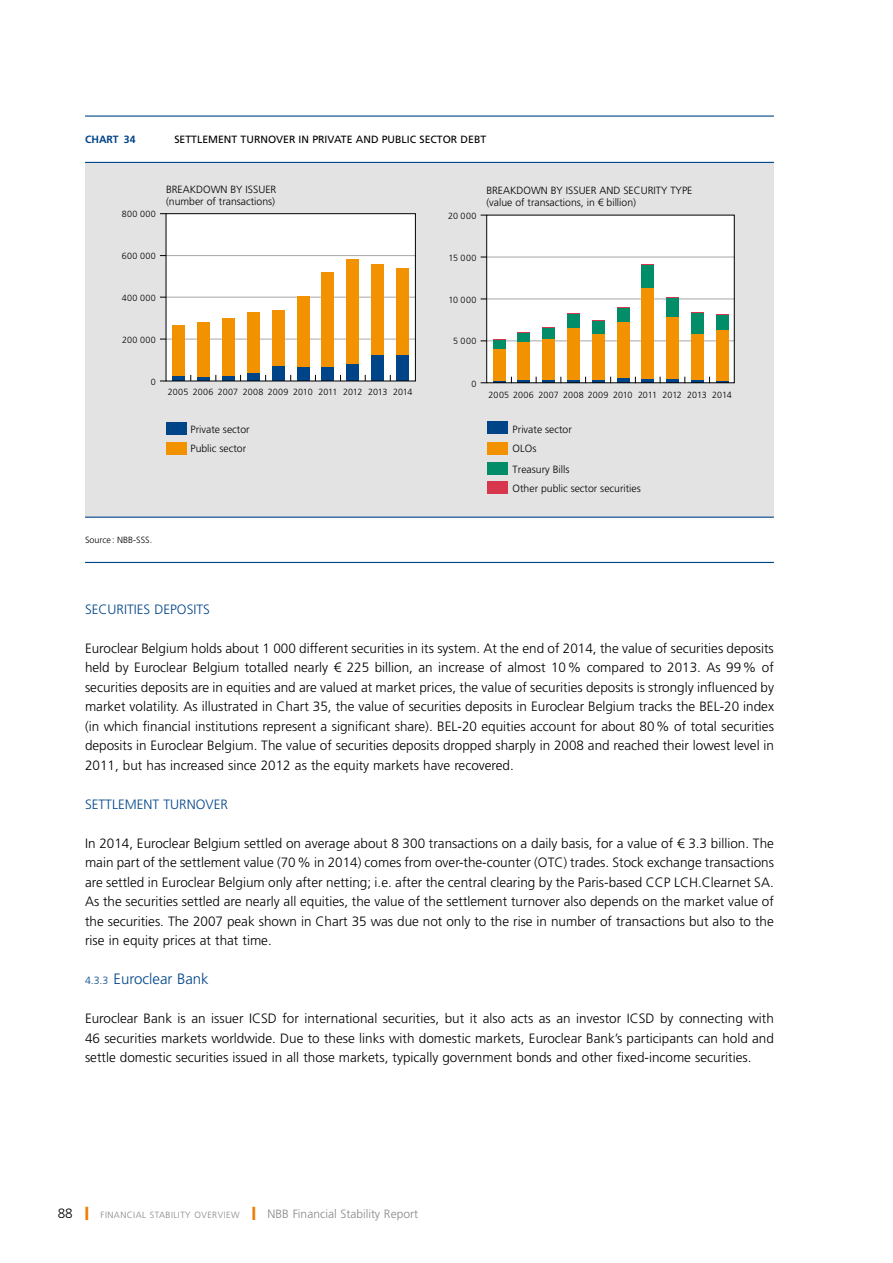
<style>
.page{position:relative;width:893px;height:1263px;background:#fff}
.page>*{position:absolute;margin:0;border:0;box-sizing:border-box;transform-origin:0 0}
.t1{font:300 15px "Frutiger LT";color:#048}
.t2{font:300 13.5px/19.5px "Frutiger LT";color:#000;text-align:justify}
.t3{font:300 13.5px "Frutiger LT";color:#048}
.t4{font:300 12px "Frutiger LT";color:#878787}
.t5{font:300 10.5px/19.4px "Frutiger LT";color:#000}
.t6{font:10.5px "Frutiger LT";color:#000}
.t7{font:700 10.5px "Frutiger LT";color:#048}
.t8{font:300 9px "Frutiger LT";color:#000}
.s1{font-size:10.5px}
.s2{font-size:13.5px;color:#000}
.s3{color:#ef7d04}
.s4{font-size:9px}
</style>
<div class="page">
<div style="left:85px;top:162px;width:689px;height:355px;background:#e3e3e3"></div>
<hr style="left:85px;top:116px;width:689px;height:1px;background:#048">
<hr style="left:85px;top:162px;width:689px;height:1px;background:#048">
<hr style="left:85px;top:517px;width:689px;height:1px;background:#048">
<hr style="left:85px;top:562px;width:689px;height:1px;background:#048">
<div style="left:487px;top:215px;width:247px;height:168px;background:#fff"></div>
<div style="left:166px;top:214px;width:249px;height:167px;background:#fff"></div>
<hr style="left:486px;top:257px;width:249px;height:1px;background:#a8a8a7">
<hr style="left:486px;top:299px;width:249px;height:1px;background:#a8a8a7">
<hr style="left:486px;top:340px;width:249px;height:1px;background:#a8a8a7">
<div style="left:493px;top:348px;width:12px;height:33px;background:#f39200"></div>
<div style="left:493px;top:340px;width:12px;height:8px;background:#008d68"></div>
<svg style="left:517px;top:379px;width:13px;height:2px"></svg>
<div style="left:517px;top:342px;width:13px;height:37px;background:#f39200"></div>
<div style="left:517px;top:333px;width:13px;height:9px;background:#008d68"></div>
<div style="left:542px;top:338px;width:13px;height:42px;background:#f39200"></div>
<div style="left:542px;top:328px;width:13px;height:10px;background:#008d68"></div>
<svg style="left:567px;top:380px;width:12px;height:1px"></svg>
<div style="left:567px;top:328px;width:12px;height:52px;background:#f39200"></div>
<div style="left:567px;top:314px;width:12px;height:14px;background:#008d68"></div>
<svg style="left:567px;top:313px;width:12px;height:1px"></svg>
<svg style="left:592px;top:380px;width:12px;height:1px"></svg>
<div style="left:592px;top:334px;width:12px;height:46px;background:#f39200"></div>
<div style="left:592px;top:321px;width:12px;height:13px;background:#008d68"></div>
<div style="left:617px;top:378px;width:12px;height:5px;background:#048"></div>
<div style="left:617px;top:322px;width:12px;height:56px;background:#f39200"></div>
<div style="left:617px;top:308px;width:12px;height:14px;background:#008d68"></div>
<svg style="left:617px;top:307px;width:12px;height:1px"></svg>
<div style="left:641px;top:378px;width:13px;height:5px;background:#048"></div>
<div style="left:641px;top:287px;width:13px;height:91px;background:#f39200"></div>
<div style="left:641px;top:265px;width:13px;height:22px;background:#008d68"></div>
<svg style="left:641px;top:264px;width:13px;height:1px"></svg>
<div style="left:666px;top:378px;width:13px;height:5px;background:#048"></div>
<div style="left:666px;top:316px;width:13px;height:62px;background:#f39200"></div>
<div style="left:666px;top:297px;width:13px;height:19px;background:#008d68"></div>
<svg style="left:666px;top:297px;width:13px;height:1px"></svg>
<svg style="left:691px;top:380px;width:12px;height:1px"></svg>
<div style="left:691px;top:334px;width:12px;height:46px;background:#f39200"></div>
<div style="left:691px;top:313px;width:12px;height:21px;background:#008d68"></div>
<svg style="left:691px;top:312px;width:12px;height:1px"></svg>
<svg style="left:716px;top:380px;width:12px;height:1px"></svg>
<div style="left:716px;top:330px;width:12px;height:50px;background:#f39200"></div>
<div style="left:716px;top:315px;width:12px;height:15px;background:#008d68"></div>
<svg style="left:536px;top:377px;width:25px;height:4px"></svg>
<div style="left:487px;top:481px;width:20px;height:13px;background:#d8364d"></div>
<div style="left:487px;top:462px;width:20px;height:12px;background:#008d68"></div>
<div style="left:487px;top:442px;width:20px;height:12px;background:#f39200"></div>
<div style="left:487px;top:421px;width:20px;height:13px;background:#048"></div>
<hr style="left:166px;top:255px;width:249px;height:1px;background:#a8a8a7">
<hr style="left:166px;top:297px;width:249px;height:1px;background:#a8a8a7">
<hr style="left:166px;top:339px;width:249px;height:1px;background:#a8a8a7">
<div style="left:172px;top:376px;width:13px;height:5px;background:#048"></div>
<div style="left:172px;top:325px;width:13px;height:51px;background:#f39200"></div>
<div style="left:197px;top:376px;width:12px;height:5px;background:#048"></div>
<div style="left:197px;top:322px;width:12px;height:54px;background:#f39200"></div>
<div style="left:222px;top:375px;width:12px;height:6px;background:#048"></div>
<div style="left:222px;top:318px;width:12px;height:57px;background:#f39200"></div>
<div style="left:247px;top:373px;width:13px;height:8px;background:#048"></div>
<div style="left:247px;top:312px;width:13px;height:61px;background:#f39200"></div>
<div style="left:272px;top:366px;width:12px;height:15px;background:#048"></div>
<div style="left:272px;top:310px;width:12px;height:56px;background:#f39200"></div>
<div style="left:297px;top:367px;width:12px;height:14px;background:#048"></div>
<div style="left:297px;top:296px;width:12px;height:71px;background:#f39200"></div>
<div style="left:322px;top:367px;width:12px;height:14px;background:#048"></div>
<div style="left:322px;top:272px;width:12px;height:95px;background:#f39200"></div>
<div style="left:347px;top:363px;width:12px;height:18px;background:#048"></div>
<div style="left:347px;top:259px;width:12px;height:104px;background:#f39200"></div>
<div style="left:372px;top:355px;width:12px;height:26px;background:#048"></div>
<div style="left:372px;top:265px;width:12px;height:90px;background:#f39200"></div>
<div style="left:396px;top:354px;width:13px;height:27px;background:#048"></div>
<div style="left:396px;top:268px;width:13px;height:86px;background:#f39200"></div>
<div style="left:166px;top:442px;width:21px;height:12px;background:#f39200"></div>
<div style="left:166px;top:422px;width:21px;height:12px;background:#048"></div>
<div style="left:486px;top:215px;width:249px;height:168px;border:1px solid #000"></div>
<div style="left:166px;top:213px;width:250px;height:168px;border:1px solid #000"></div>
<p class="t7" style="left:85px;top:133px;width:52px">Chart 34</p>
<p class="t6" style="left:174px;top:133px;width:313px">SETTLEMENT TURNOVER IN PRIVATE AND PUBLIC SECTOR DEBT</p>
<p class="t5" style="left:166px;top:184px;width:112px;line-height:12px">BREAKDOWN BY ISSUER (number of transactions)</p>
<p class="t5" style="left:486px;top:185px;width:208px;line-height:12px">BREAKDOWN BY ISSUER AND SECURITY TYPE (value of transactions, in € billion)</p>
<p class="t8" style="left:122px;top:209px;width:35px">800 000</p>
<p class="t8" style="left:448px;top:210px;width:30px">20 000</p>
<p class="t8" style="left:122px;top:251px;width:35px">600 000</p>
<p class="t8" style="left:449px;top:252px;width:29px">15 000</p>
<p class="t8" style="left:122px;top:293px;width:35px">400 000</p>
<p class="t8" style="left:448px;top:294px;width:29px">10 000</p>
<p class="t8" style="left:122px;top:334px;width:35px">200 000</p>
<p class="t8" style="left:453px;top:336px;width:25px">5 000</p>
<p class="t8" style="left:151px;top:376px;width:6px">0</p>
<p class="t8" style="left:471px;top:378px;width:6px">0</p>
<p class="t8" style="left:168px;top:387px;width:246px">2005 2006 2007 2008 2009 2010 2011 2012 2013 2014</p>
<p class="t8" style="left:489px;top:390px;width:245px">2005 2006 2007 2008 2009 2010 2011 2012 2013 2014</p>
<p class="t5" style="left:190px;top:420px;width:61px">Private sector<br>Public sector</p>
<p class="t5" style="left:513px;top:419px;width:61px">Private sector<br>OLOs</p>
<p class="t5" style="left:513px;top:460px;width:130px">Treasury Bills<br>Other public sector securities</p>
<p class="t8" style="left:85px;top:535px;width:69px">Source : NBB-SSS.</p>
<p class="t3" style="left:85px;top:601px;width:126px">SECURITIES DEPOSITS</p>
<p class="t2" style="left:85px;top:638px;width:690px">Euroclear Belgium holds about 1 000 different securities in its system. At the end of 2014, the value of securities deposits held by Euroclear Belgium totalled nearly € 225 billion, an increase of almost 10% compared to 2013. As 99% of securities deposits are in equities and are valued at market prices, the value of securities deposits is strongly influenced by market volatility. As illustrated in Chart 35, the value of securities deposits in Euroclear Belgium tracks the BEL-20 index (in which financial institutions represent a significant share). BEL-20 equities account for about 80% of total securities deposits in Euroclear Belgium. The value of securities deposits dropped sharply in 2008 and reached their lowest level in 2011, but has increased since 2012 as the equity markets have recovered.</p>
<p class="t3" style="left:85px;top:796px;width:42px">SETTLEMENT</p>
<p class="t3" style="left:163px;top:796px;width:33px">TU RNOVE</p>
<p class="t3" style="left:220px;top:796px;width:9px">R</p>
<p class="t2" style="left:85px;top:833px;width:690px">In 2014, Euroclear Belgium settled on average about 8 300 transactions on a daily basis, for a value of € 3.3 billion. The main part of the settlement value (70% in 2014) comes from over-the-counter (OTC) trades. Stock exchange transactions are settled in Euroclear Belgium only after netting; i.e. after the central clearing by the Paris-based CCP LCH.Clearnet SA.<br>As the securities settled are nearly all equities, the value of the settlement turnover also depends on the market value of the securities. The 2007 peak shown in Chart 35 was due not only to the rise in number of transactions but also to the rise in equity prices at that time.</p>
<p class="t1" style="left:85px;top:970px;width:125px"><span class="s1">4.3.3</span> Euroclear Bank</p>
<p class="t2" style="left:85px;top:1009px;width:690px">Euroclear Bank is an issuer ICSD for international securities, but it also acts as an investor ICSD by connecting with 46 securities markets worldwide. Due to these links with domestic markets, Euroclear Bank’s participants can hold and settle domestic securities issued in all those markets, typically government bonds and other fixed-income securities.</p>
<p class="t4" style="left:58px;top:1207px;width:362px"><span class="s2">88</span> <span class="s3">❙</span> <span class="s4">Financ ial Stability Overview</span> <span class="s3">❙</span> NBB Financial Stability Report</p>
</div>
